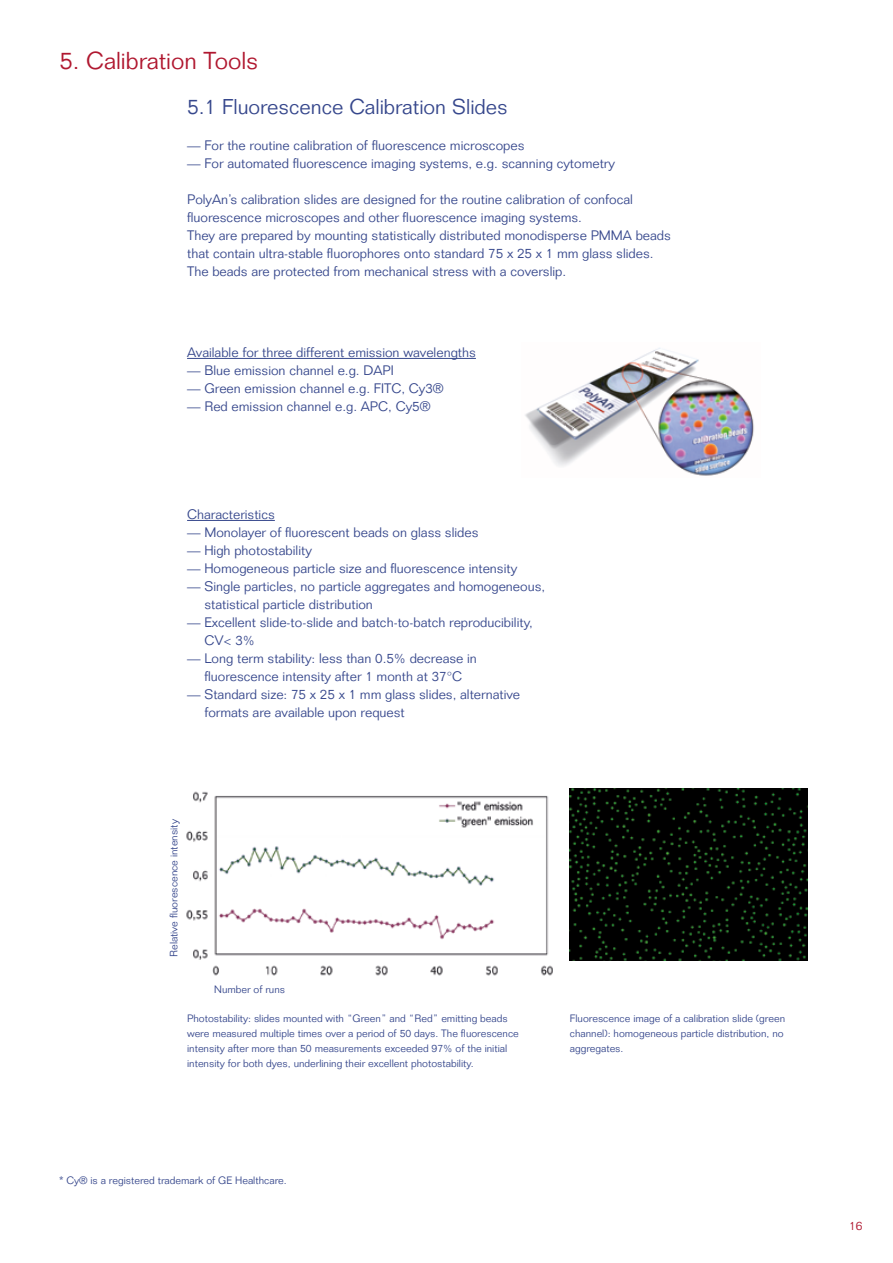
<style>
.page{position:relative;width:893px;height:1263px;background:#fff}
.page>*{position:absolute;margin:0;border:0;box-sizing:border-box;transform-origin:0 0}
.t1{font:300 24px "Folio Std";color:#b01830}
.t2{font:300 21px "Folio Std";color:#36478c}
.t3{font:300 13.5px/18px "Folio Std";color:#36478c}
.t4{font:300 12px "Folio Std";color:#b01830}
.t5{font:300 10.5px/15px "Folio Std";color:#36478c}
</style>
<div class="page">
<hr style="left:187px;top:520px;width:88px;height:1px;background:#36478c">
<img style="left:525px;top:348px;width:229px;height:128px">
<hr style="left:187px;top:358px;width:289px;height:1px;background:#36478c">
<img style="left:570px;top:789px;width:238px;height:171px">
<img style="left:186px;top:791px;width:367px;height:185px">
<h1 class="t1" style="left:60px;top:46px;width:200px">5. Calibration Tools</h1>
<h2 class="t2" style="left:187px;top:94px;width:322px">5.1 Fluorescence Calibration Slides</h2>
<p class="t3" style="left:187px;top:136px;width:339px">— For the routine calibration of fluorescence microscopes</p>
<p class="t3" style="left:187px;top:154px;width:429px">— For automated fluorescence imaging systems, e.g. scanning cytometry</p>
<p class="t3" style="left:187px;top:190px;width:485px">PolyAn’s calibration slides are designed for the routine calibration of confocal fluorescence microscopes and other fluorescence imaging systems.<br>They are prepared by mounting statistically distributed monodisperse PMMA beads that contain ultra-stable fluorophores onto standard 75 x 25 x 1 mm glass slides.<br>The beads are protected from mechanical stress with a coverslip.</p>
<p class="t3" style="left:187px;top:343px;width:290px">Available for three different emission wavelengths</p>
<p class="t3" style="left:187px;top:361px;width:208px">— Blue emission channel e.g. DAPI</p>
<p class="t3" style="left:187px;top:379px;width:258px">— Green emission channel e.g. FITC, Cy3®</p>
<p class="t3" style="left:187px;top:397px;width:245px">— Red emission channel e.g. APC, Cy5®</p>
<p class="t3" style="left:187px;top:505px;width:89px">Characteristics</p>
<p class="t3" style="left:187px;top:523px;width:293px">— Monolayer of fluorescent beads on glass slides</p>
<p class="t3" style="left:187px;top:541px;width:126px">— High photostability</p>
<p class="t3" style="left:187px;top:559px;width:332px">— Homogeneous particle size and fluorescence intensity</p>
<p class="t3" style="left:204px;top:577px;width:342px;text-indent:-17px">— Single particles, no particle aggregates and homogeneous, statistical particle distribution</p>
<p class="t3" style="left:204px;top:613px;width:330px;text-indent:-17px">— Excellent slide-to-slide and batch-to-batch reproducibility,<br>CV&lt; 3%</p>
<p class="t3" style="left:187px;top:649px;width:291px;text-align:center">— Long term stability: less than 0.5% decrease in fluorescence intensity after 1 month at 37°C</p>
<p class="t3" style="left:204px;top:685px;width:317px;text-indent:-17px">— Standard size: 75 x 25 x 1 mm glass slides, alternative formats are available upon request</p>
<p class="t5" style="left:166px;top:957px;width:139px;rotate:-90deg">Relative fluorescence intensity</p>
<p class="t5" style="left:214px;top:982px;width:72px">Number of runs</p>
<p class="t5" style="left:187px;top:1010px;width:333px">Photostability: slides mounted with “Green” and “Red” emitting beads were measured multiple times over a period of 50 days. The fluorescence intensity after more than 50 measurements exceeded 97% of the initial intensity for both dyes, underlining their excellent photostability.</p>
<p class="t5" style="left:60px;top:1172px;width:229px">* Cy® is a registered trademark of GE Healthcare.</p>
<p class="t5" style="left:570px;top:1010px;width:217px">Fluorescence image of a calibration slide (green channel): homogeneous particle distribution, no aggregates.</p>
<p class="t4" style="left:849px;top:1219px;width:15px">16</p>
</div>
